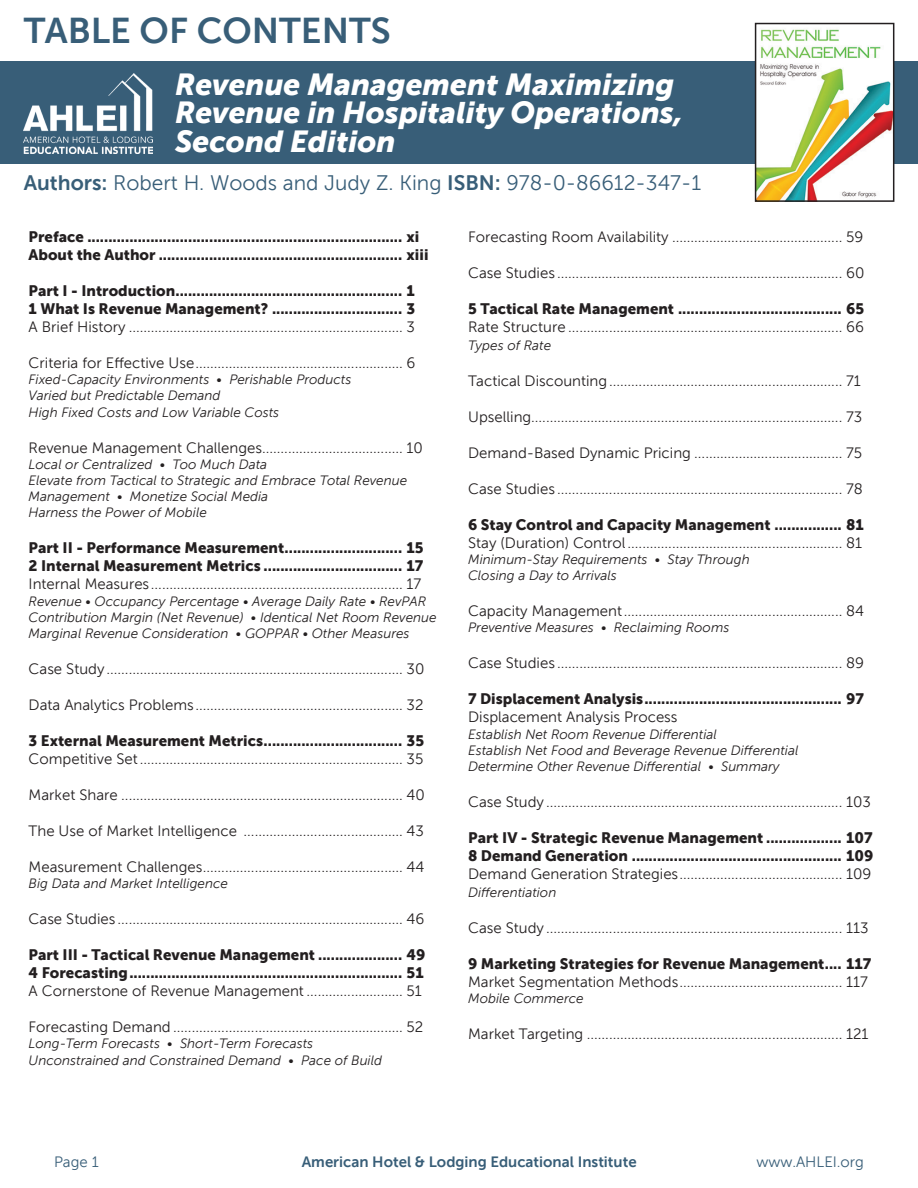
<style>
.page{position:relative;width:918px;height:1188px;background:#fff}
.page>*{position:absolute;margin:0;border:0;box-sizing:border-box;transform-origin:0 0}
.t1{font:36px "Museo Sans 700";color:#385e78}
.t2{font:italic 30px/28.5px "Museo Sans 900";color:#fff}
.t3{font:21px "Museo Sans 300";color:#385e78}
.t4{font:15px "Museo Sans 300";color:#231f20}
.t5{font:15px "Museo Sans 900";color:#231f20}
.t6{font:15px "Museo Sans 700";color:#385e78}
.t7{font:15px "Museo Sans 300";color:#385e78}
.t8{font:italic 13.5px/16.2px "Museo Sans 300";color:#231f20}
.s1{font-family:"Museo Sans 700"}
</style>
<div class="page">
<div style="left:0;top:61px;width:918px;height:102px;background:#385e78"></div>
<img style="left:758px;top:29px;width:133px;height:170px">
<div style="left:755px;top:23px;width:139px;height:179px;border:2px solid #231f20"></div>
<img style="left:24px;top:73px;width:129px;height:81px">
<p class="t1" style="left:24px;top:11px;width:368px">TABLE OF CONTENTS</p>
<p class="t2" style="left:175px;top:70px;width:509px">Revenue Management Maximizing<br>Revenue in Hospitality Operations,<br>Second Edition</p>
<p class="t3" style="left:24px;top:172px;width:679px"><span class="s1">Authors:</span> Robert H. Woods and Judy Z. King <span class="s1">ISBN:</span> 978-0-86612-347-1</p>
<p class="t5" style="left:29px;top:228px;width:392px">Preface ........................................................................... xi</p>
<p class="t5" style="left:29px;top:246px;width:401px">About the Author .......................................................... xiii</p>
<p class="t5" style="left:29px;top:282px;width:388px">Part I - Introduction...................................................... 1</p>
<p class="t5" style="left:29px;top:300px;width:388px">1 What Is Revenue Management? ............................... 3</p>
<p class="t4" style="left:29px;top:319px;width:388px">A Brief History .......................................................................... 3</p>
<p class="t4" style="left:29px;top:355px;width:388px">Criteria for Effective Use........................................................ 6</p>
<p class="t8" style="left:29px;top:371px;width:324px">Fixed-Capacity Environments • Perishable Products</p>
<p class="t8" style="left:29px;top:388px;width:194px">Varied but Predictable Demand</p>
<p class="t8" style="left:29px;top:404px;width:252px">High Fixed Costs and Low Variable Costs</p>
<p class="t4" style="left:29px;top:439px;width:396px">Revenue Management Challenges...................................... 10</p>
<p class="t8" style="left:29px;top:456px;width:240px">Local or Centralized • Too Much Data</p>
<p class="t8" style="left:29px;top:472px;width:380px">Elevate from Tactical to Strategic and Embrace Total Revenue<br>Management • Monetize Social Media</p>
<p class="t8" style="left:29px;top:505px;width:180px">Harness the Power of Mobile</p>
<p class="t5" style="left:29px;top:540px;width:397px">Part II - Performance Measurement............................ 15</p>
<p class="t5" style="left:29px;top:558px;width:396px">2 Internal Measurement Metrics ................................. 17</p>
<p class="t4" style="left:29px;top:576px;width:394px">Internal Measures.................................................................... 17</p>
<p class="t8" style="left:29px;top:593px;width:399px">Revenue • Occupancy Percentage • Average Daily Rate • RevPAR</p>
<p class="t8" style="left:29px;top:609px;width:409px">Contribution Margin (Net Revenue) • Identical Net Room Revenue</p>
<p class="t8" style="left:29px;top:625px;width:382px">Marginal Revenue Consideration • GOPPAR • Other Measures</p>
<p class="t4" style="left:29px;top:661px;width:397px">Case Study ................................................................................ 30</p>
<p class="t4" style="left:29px;top:697px;width:396px">Data Analytics Problems ........................................................ 32</p>
<p class="t5" style="left:29px;top:732px;width:397px">3 External Measurement Metrics................................. 35</p>
<p class="t4" style="left:29px;top:751px;width:396px">Competitive Set....................................................................... 35</p>
<p class="t4" style="left:29px;top:787px;width:398px">Market Share ............................................................................ 40</p>
<p class="t4" style="left:29px;top:823px;width:397px">The Use of Market Intelligence ........................................... 43</p>
<p class="t4" style="left:29px;top:859px;width:397px">Measurement Challenges...................................................... 44</p>
<p class="t8" style="left:29px;top:875px;width:201px">Big Data and Market Intelligence</p>
<p class="t4" style="left:29px;top:911px;width:397px">Case Studies ............................................................................. 46</p>
<p class="t5" style="left:29px;top:946px;width:398px">Part III - Tactical Revenue Management .................... 49</p>
<p class="t5" style="left:29px;top:964px;width:397px">4 Forecasting................................................................. 51</p>
<p class="t4" style="left:29px;top:983px;width:395px">A Cornerstone of Revenue Management .......................... 51</p>
<p class="t4" style="left:29px;top:1019px;width:396px">Forecasting Demand .............................................................. 52</p>
<p class="t8" style="left:29px;top:1036px;width:286px">Long-Term Forecasts • Short-Term Forecasts</p>
<p class="t8" style="left:29px;top:1052px;width:355px">Unconstrained and Constrained Demand • Pace of Build</p>
<p class="t4" style="left:468px;top:228px;width:397px">Forecasting Room Availability .............................................. 59</p>
<p class="t4" style="left:468px;top:264px;width:398px">Case Studies ............................................................................. 60</p>
<p class="t5" style="left:468px;top:300px;width:398px">5 Tactical Rate Management ....................................... 65</p>
<p class="t4" style="left:468px;top:318px;width:397px">Rate Structure .......................................................................... 66</p>
<p class="t8" style="left:468px;top:337px;width:85px">Types of Rate</p>
<p class="t4" style="left:468px;top:372px;width:394px">Tactical Discounting............................................................... 71</p>
<p class="t4" style="left:468px;top:408px;width:396px">Upselling.................................................................................... 73</p>
<p class="t4" style="left:468px;top:444px;width:396px">Demand-Based Dynamic Pricing ........................................ 75</p>
<p class="t4" style="left:468px;top:480px;width:396px">Case Studies ............................................................................. 78</p>
<p class="t5" style="left:468px;top:516px;width:397px">6 Stay Control and Capacity Management ................ 81</p>
<p class="t4" style="left:468px;top:534px;width:396px">Stay (Duration) Control .......................................................... 81</p>
<p class="t8" style="left:468px;top:551px;width:283px">Minimum-Stay Requirements • Stay Through</p>
<p class="t8" style="left:468px;top:567px;width:150px">Closing a Day to Arrivals</p>
<p class="t4" style="left:468px;top:603px;width:397px">Capacity Management........................................................... 84</p>
<p class="t8" style="left:468px;top:620px;width:263px">Preventive Measures • Reclaiming Rooms</p>
<p class="t4" style="left:468px;top:655px;width:397px">Case Studies ............................................................................. 89</p>
<p class="t5" style="left:468px;top:691px;width:397px">7 Displacement Analysis............................................... 97</p>
<p class="t4" style="left:468px;top:709px;width:211px">Displacement Analysis Process</p>
<p class="t8" style="left:468px;top:726px;width:250px">Establish Net Room Revenue Differential</p>
<p class="t8" style="left:468px;top:742px;width:332px">Establish Net Food and Beverage Revenue Differential</p>
<p class="t8" style="left:468px;top:758px;width:313px">Determine Other Revenue Differential • Summary</p>
<p class="t4" style="left:468px;top:794px;width:404px">Case Study ................................................................................ 103</p>
<p class="t5" style="left:468px;top:829px;width:406px">Part IV - Strategic Revenue Management .................. 107</p>
<p class="t5" style="left:468px;top:847px;width:407px">8 Demand Generation .................................................. 109</p>
<p class="t4" style="left:468px;top:866px;width:405px">Demand Generation Strategies............................................ 109</p>
<p class="t8" style="left:468px;top:884px;width:90px">Differentiation</p>
<p class="t4" style="left:468px;top:920px;width:402px">Case Study ................................................................................ 113</p>
<p class="t5" style="left:468px;top:955px;width:405px">9 Marketing Strategies for Revenue Management.... 117</p>
<p class="t4" style="left:468px;top:974px;width:401px">Market Segmentation Methods............................................ 117</p>
<p class="t8" style="left:468px;top:990px;width:117px">Mobile Commerce</p>
<p class="t4" style="left:468px;top:1026px;width:402px">Market Targeting ..................................................................... 121</p>
<p class="t7" style="left:54px;top:1154px;width:46px">Page 1</p>
<p class="t6" style="left:302px;top:1154px;width:336px">American Hotel &amp; Lodging Educational Institute</p>
<p class="t7" style="left:756px;top:1154px;width:109px">www.AHLEI.org</p>
</div>
